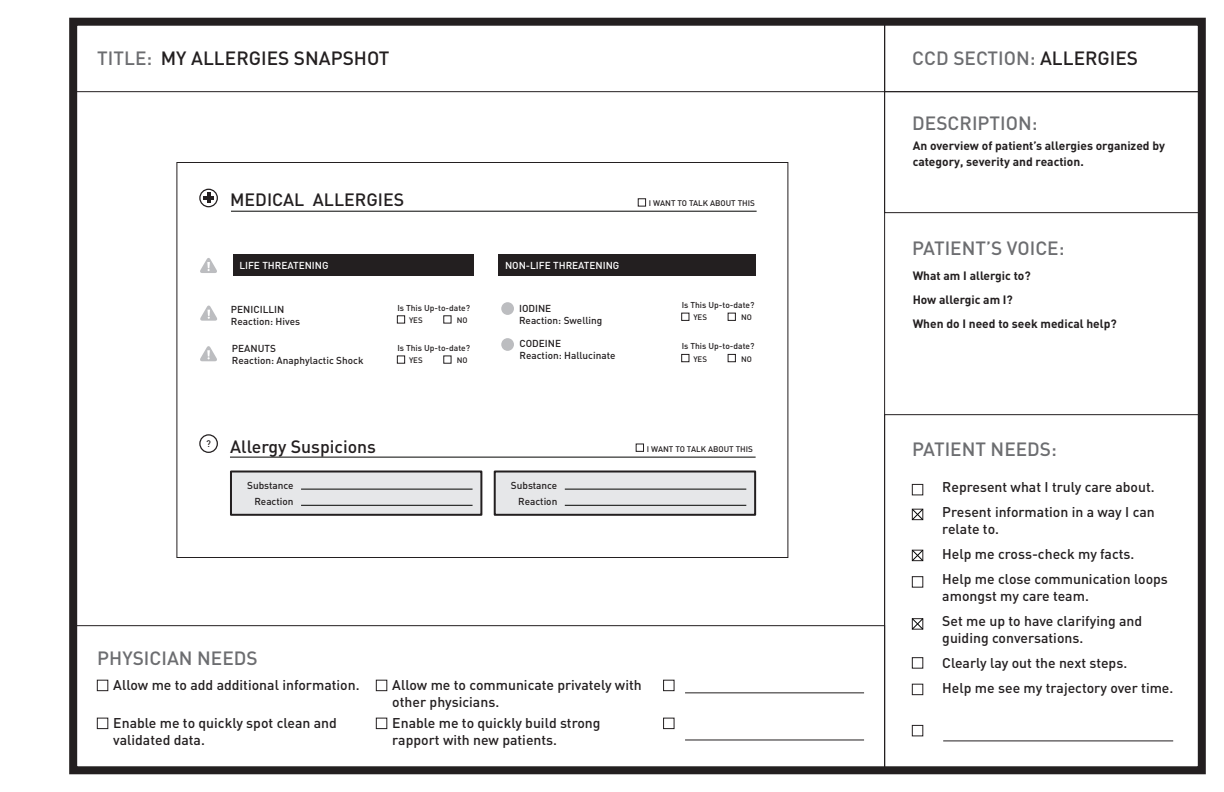
<style>
.page{position:relative;width:1224px;height:792px;background:#fff}
.page>*{position:absolute;margin:0;border:0;box-sizing:border-box;transform-origin:0 0}
.t1{font:500 19px "DIN";color:#6c6d70}
.t2{font:500 19px "DIN";color:#231f20}
.t3{font:500 17.7px "DIN";color:#231f20}
.t4{font:500 14px/25px "DIN";color:#231f20}
.t5{font:700 12px/24px "DIN";color:#231f20}
.t6{font:500 10px/12px "DIN";color:#231f20}
.t7{font:500 10px "DIN";color:#fff}
.t8{font:500 9.5px "DIN";color:#231f20}
.t9{font:500 8.5px "DIN";color:#231f20}
.t10{font:500 8.1px "DIN";color:#231f20}
.t11{font:500 7.9px "DIN";color:#231f20}
.s1{color:#231f20}
</style>
<div class="page">
<div style="left:69px;top:18px;width:1137px;height:756px;border:8px solid #231f20"></div>
<div style="left:884px;top:414px;width:318px;height:356px;border:1px solid #231f20"></div>
<div style="left:73px;top:21px;width:812px;height:71px;border:1px solid #231f20"></div>
<div style="left:884px;top:21px;width:318px;height:71px;border:1px solid #231f20"></div>
<div style="left:884px;top:91px;width:318px;height:122px;border:1px solid #231f20"></div>
<div style="left:97px;top:680px;width:11px;height:11px;border:1px solid #231f20"></div>
<div style="left:912px;top:576px;width:11px;height:12px;border:1px solid #231f20"></div>
<div style="left:912px;top:657px;width:11px;height:12px;border:1px solid #231f20"></div>
<div style="left:912px;top:684px;width:11px;height:11px;border:1px solid #231f20"></div>
<div style="left:97px;top:718px;width:11px;height:11px;border:1px solid #231f20"></div>
<div style="left:73px;top:625px;width:812px;height:146px;border:1px solid #231f20"></div>
<div style="left:912px;top:484px;width:11px;height:11px;border:1px solid #231f20"></div>
<div style="left:376px;top:680px;width:11px;height:11px;border:1px solid #231f20"></div>
<div style="left:376px;top:718px;width:11px;height:11px;border:1px solid #231f20"></div>
<hr style="left:685px;top:692px;width:179px;height:1px;background:#231f20">
<div style="left:663px;top:680px;width:12px;height:11px;border:1px solid #231f20"></div>
<hr style="left:685px;top:739px;width:179px;height:1px;background:#231f20">
<div style="left:663px;top:718px;width:12px;height:11px;border:1px solid #231f20"></div>
<hr style="left:943px;top:740px;width:230px;height:1px;background:#231f20">
<div style="left:912px;top:725px;width:11px;height:11px;border:1px solid #231f20"></div>
<svg style="left:176px;top:162px;width:612px;height:396px"></svg>
<div style="left:231px;top:472px;width:250px;height:43px;background:#e6e7e9"></div>
<div style="left:230px;top:471px;width:252px;height:45px;border:2px solid #231f20"></div>
<svg style="left:199px;top:189px;width:19px;height:18px"></svg>
<svg style="left:199px;top:434px;width:19px;height:19px"></svg>
<hr style="left:231px;top:211px;width:526px;height:1px;background:#040503">
<hr style="left:230px;top:457px;width:526px;height:1px;background:#040503">
<div style="left:397px;top:316px;width:8px;height:7px;background:#fff"></div>
<div style="left:397px;top:315px;width:8px;height:9px;border:1px solid #231f20"></div>
<div style="left:444px;top:316px;width:7px;height:7px;background:#fff"></div>
<div style="left:636px;top:444px;width:8px;height:7px;background:#fff"></div>
<div style="left:636px;top:443px;width:8px;height:9px;border:1px solid #231f20"></div>
<hr style="left:301px;top:489px;width:172px;height:1px;background:#040503">
<hr style="left:301px;top:505px;width:172px;height:1px;background:#040503">
<div style="left:495px;top:472px;width:260px;height:43px;background:#e6e7e9"></div>
<div style="left:494px;top:471px;width:262px;height:45px;border:2px solid #231f20"></div>
<hr style="left:565px;top:489px;width:181px;height:1px;background:#040503">
<hr style="left:565px;top:505px;width:181px;height:1px;background:#040503">
<div style="left:638px;top:199px;width:8px;height:7px;background:#fff"></div>
<div style="left:638px;top:198px;width:8px;height:9px;border:1px solid #231f20"></div>
<div style="left:233px;top:255px;width:240px;height:21px;background:#231f20"></div>
<div style="left:499px;top:255px;width:257px;height:21px;background:#231f20"></div>
<div style="left:501px;top:302px;width:13px;height:13px;background:#bcbdc0;border-radius:50%"></div>
<div style="left:501px;top:338px;width:13px;height:13px;background:#bcbdc0;border-radius:50%"></div>
<div style="left:682px;top:313px;width:7px;height:7px;background:#fff"></div>
<div style="left:681px;top:313px;width:8px;height:8px;border:1px solid #231f20"></div>
<div style="left:728px;top:313px;width:7px;height:7px;background:#fff"></div>
<div style="left:728px;top:313px;width:8px;height:8px;border:1px solid #231f20"></div>
<div style="left:682px;top:354px;width:7px;height:8px;background:#fff"></div>
<div style="left:681px;top:354px;width:8px;height:8px;border:1px solid #231f20"></div>
<div style="left:728px;top:354px;width:7px;height:8px;background:#fff"></div>
<div style="left:728px;top:354px;width:8px;height:8px;border:1px solid #231f20"></div>
<div style="left:397px;top:356px;width:8px;height:7px;background:#fff"></div>
<div style="left:397px;top:355px;width:8px;height:9px;border:1px solid #231f20"></div>
<div style="left:444px;top:356px;width:7px;height:7px;background:#fff"></div>
<div style="left:443px;top:355px;width:9px;height:9px;border:1px solid #231f20"></div>
<svg style="left:199px;top:346px;width:19px;height:15px"></svg>
<svg style="left:911px;top:508px;width:12px;height:13px"></svg>
<svg style="left:911px;top:549px;width:12px;height:13px"></svg>
<svg style="left:911px;top:618px;width:12px;height:12px"></svg>
<h1 class="t1" style="left:97px;top:46px;width:56px">TITLE:</h1>
<h1 class="t2" style="left:161px;top:46px;width:230px">MY ALLERGIES SNAPSHOT</h1>
<p class="t3" style="left:230px;top:188px;width:175px">MEDICAL ALLERGIES</p>
<p class="t7" style="left:239px;top:259px;width:91px">LIFE THREATENING</p>
<p class="t7" style="left:505px;top:259px;width:116px">NON-LIFE THREATENING</p>
<p class="t6" style="left:231px;top:303px;width:71px">PENICILLIN<br>Reaction: Hives</p>
<p class="t9" style="left:397px;top:302px;width:74px">Is This Up-to-date?</p>
<p class="t11" style="left:409px;top:315px;width:15px">YES</p>
<p class="t11" style="left:457px;top:315px;width:12px">NO</p>
<p class="t6" style="left:519px;top:302px;width:85px">IODINE<br>Reaction: Swelling</p>
<p class="t6" style="left:232px;top:342px;width:133px">PEANUTS<br>Reaction: Anaphylactic Shock</p>
<p class="t9" style="left:397px;top:342px;width:74px">Is This Up-to-date?</p>
<p class="t11" style="left:409px;top:355px;width:15px">YES</p>
<p class="t11" style="left:457px;top:355px;width:12px">NO</p>
<p class="t6" style="left:520px;top:338px;width:97px">CODEINE<br>Reaction: Hallucinate</p>
<p class="t10" style="left:649px;top:198px;width:108px">I WANT TO TALK ABOUT THIS</p>
<p class="t9" style="left:682px;top:299px;width:74px">Is This Up-to-date?</p>
<p class="t11" style="left:693px;top:312px;width:15px">YES</p>
<p class="t11" style="left:741px;top:312px;width:12px">NO</p>
<p class="t9" style="left:682px;top:341px;width:74px">Is This Up-to-date?</p>
<p class="t11" style="left:693px;top:354px;width:15px">YES</p>
<p class="t11" style="left:741px;top:354px;width:12px">NO</p>
<p class="t8" style="left:206px;top:437px;width:6px">?</p>
<p class="t3" style="left:230px;top:435px;width:147px">Allergy Suspicions</p>
<p class="t6" style="left:247px;top:477px;width:48px;line-height:16.2px;text-align:right">Substance<br>Reaction</p>
<p class="t6" style="left:511px;top:477px;width:48px;line-height:16.2px;text-align:right">Substance<br>Reaction</p>
<p class="t10" style="left:647px;top:443px;width:108px">I WANT TO TALK ABOUT THIS</p>
<h1 class="t1" style="left:97px;top:646px;width:162px">PHYSICIAN NEEDS</h1>
<p class="t4" style="left:113px;top:672px;width:248px">Allow me to add additional information.</p>
<p class="t4" style="left:113px;top:714px;width:225px;line-height:17px">Enable me to quickly spot clean and validated data.</p>
<p class="t4" style="left:392px;top:676px;width:251px;line-height:17px">Allow me to communicate privately with other physicians.</p>
<p class="t4" style="left:392px;top:714px;width:210px;line-height:17px">Enable me to quickly build strong rapport with new patients.</p>
<h1 class="t1" style="left:912px;top:46px;width:227px">CCD SECTION: <span class="s1">ALLERGIES</span></h1>
<h1 class="t1" style="left:912px;top:111px;width:127px">DESCRIPTION:</h1>
<p class="t5" style="left:913px;top:137px;width:254px;line-height:16px">An overview of patient’s allergies organized by category, severity and reaction.</p>
<h1 class="t1" style="left:912px;top:236px;width:154px">PATIENT’S VOICE:</h1>
<p class="t5" style="left:913px;top:263px;width:206px">What am I allergic to?<br>How allergic am I?<br>When do I need to seek medical help?</p>
<h1 class="t1" style="left:912px;top:437px;width:146px">PATIENT NEEDS:</h1>
<p class="t4" style="left:942px;top:474px;width:214px">Represent what I truly care about.<br>Present information in a way I can</p>
<p class="t4" style="left:942px;top:516px;width:227px">relate to.<br>Help me cross-check my facts.<br>Help me close communication loops</p>
<p class="t4" style="left:942px;top:583px;width:201px">amongst my care team.<br>Set me up to have clarifying and</p>
<p class="t4" style="left:942px;top:625px;width:233px">guiding conversations.<br>Clearly lay out the next steps.<br>Help me see my trajectory over time.</p>
</div>
